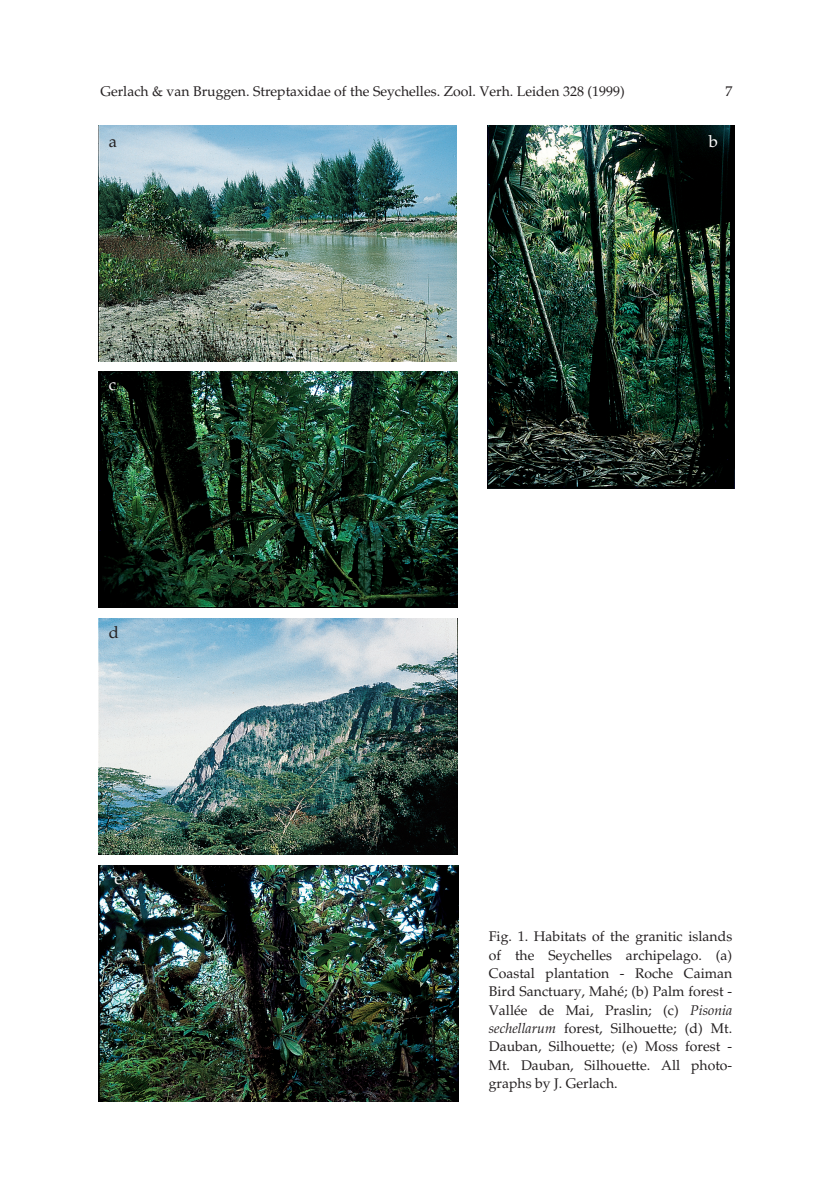
<style>
.page{position:relative;width:833px;height:1201px;background:#fff}
.page>*{position:absolute;margin:0;border:0;box-sizing:border-box;transform-origin:0 0}
.t1{font:16.62px "Palatino";color:#fff}
.t2{font:16.62px "Palatino";color:#231f20}
.t3{font:14px/18.4px "Palatino";color:#231f20;text-align:justify}
.s1{font-style:italic}
</style>
<div class="page">
<img style="left:98px;top:125px;width:637px;height:977px">
<p class="t3" style="left:100px;top:84px;width:526px">Gerlach &amp; van Bruggen. Streptaxidae of the Seychelles. Zool. Verh. Leiden 328 (1999)</p>
<p class="t3" style="left:726px;top:84px;width:8px">7</p>
<p class="t2" style="left:109px;top:135px;width:10px">a</p>
<p class="t1" style="left:109px;top:378px;width:9px">c</p>
<p class="t2" style="left:109px;top:626px;width:12px">d</p>
<p class="t1" style="left:115px;top:871px;width:9px">e</p>
<p class="t1" style="left:709px;top:135px;width:11px">b</p>
<p class="t3" style="left:489px;top:929px;width:245px">Fig. 1. Habitats of the granitic islands of the Seychelles archipelago. (a)<br>Coastal plantation - Roche Caiman Bird Sanctuary, Mahé; (b) Palm forest - Vallée de Mai, Praslin; (c) <span class="s1">Pisonia sechellarum</span> forest, Silhouette; (d) Mt.<br>Dauban, Silhouette; (e) Moss forest - Mt. Dauban, Silhouette. All photo&shy;graphs by J. Gerlach.</p>
</div>
